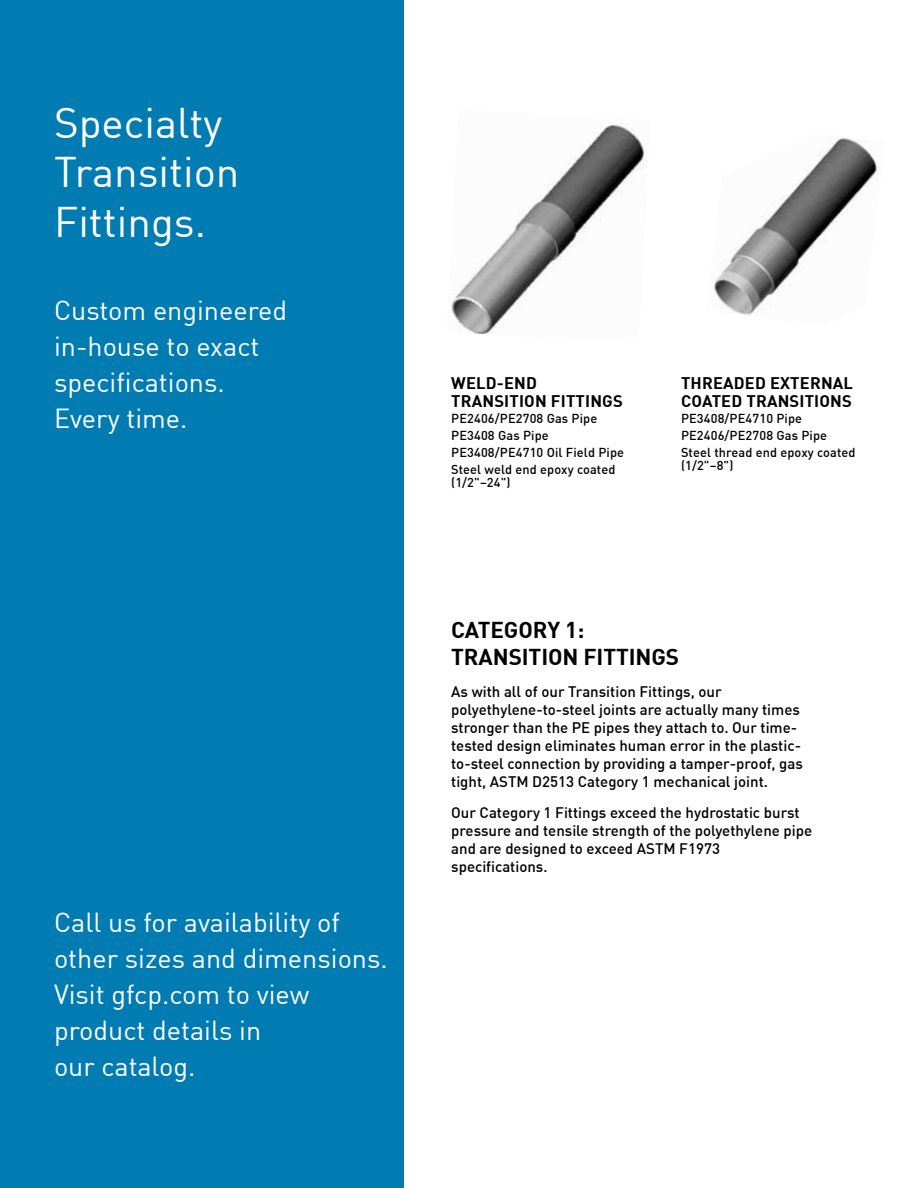
<style>
.page{position:relative;width:918px;height:1188px;background:#fff}
.page>*{position:absolute;margin:0;border:0;box-sizing:border-box;transform-origin:0 0}
.t1{font:42px/49.5px "DIN";color:#fff}
.t2{font:27px/36px "DIN";color:#fff}
.t3{font:700 22.5px/27px "DIN";letter-spacing:-.005em;color:#000}
.t4{font:700 16.5px/18px "DIN";letter-spacing:.01em;color:#000}
.t5{font:500 15px/18px "DIN";color:#000}
.t6{font:500 12.75px/16.8px "DIN";letter-spacing:.01em;color:#000}
</style>
<div class="page">
<div style="left:0;top:0;width:404px;height:1188px;background:#007cb2"></div>
<img style="left:451px;top:123px;width:194px;height:211px">
<img style="left:713px;top:138px;width:166px;height:177px">
<h1 class="t1" style="left:54px;top:97px;width:187px">Specialty<br>Transition<br>Fittings.</h1>
<h2 class="t2" style="left:54px;top:292px;width:235px">Custom engineered in-house to exact specifications.<br>Every time.</h2>
<h2 class="t2" style="left:54px;top:903px;width:335px">Call us for availability of other sizes and dimensions.<br>Visit gfcp.com to view product details in<br>our catalog.</h2>
<p class="t4" style="left:451px;top:373px;width:173px">WELD-END<br>TRANSITION FITTINGS</p>
<p class="t6" style="left:451px;top:410px;width:174px">PE2406/PE2708 Gas Pipe<br>PE3408 Gas Pipe<br>PE3408/PE4710 Oil Field Pipe<br>Steel weld end epoxy coated</p>
<p class="t6" style="left:451px;top:474px;width:61px">(1/2"–24")</p>
<p class="t4" style="left:681px;top:373px;width:172px">THREADED EXTERNAL<br>COATED TRANSITIONS</p>
<p class="t6" style="left:681px;top:410px;width:176px">PE3408/PE4710 Pipe<br>PE2406/PE2708 Gas Pipe<br>Steel thread end epoxy coated</p>
<p class="t6" style="left:681px;top:457px;width:54px">(1/2"–8")</p>
<h3 class="t3" style="left:451px;top:615px;width:230px">CATEGORY 1:<br>TRANSITION FITTINGS</h3>
<p class="t5" style="left:451px;top:682px;width:353px">As with all of our Transition Fittings, our polyethylene-to-steel joints are actually many times stronger than the PE pipes they attach to. Our time&shy;tested design eliminates human error in the plastic&shy;to-steel connection by providing a tamper-proof, gas tight, ASTM D2513 Category 1 mechanical joint.</p>
<p class="t5" style="left:451px;top:803px;width:362px">Our Category 1 Fittings exceed the hydrostatic burst pressure and tensile strength of the polyethylene pipe and are designed to exceed ASTM F1973 specifications.</p>
</div>
